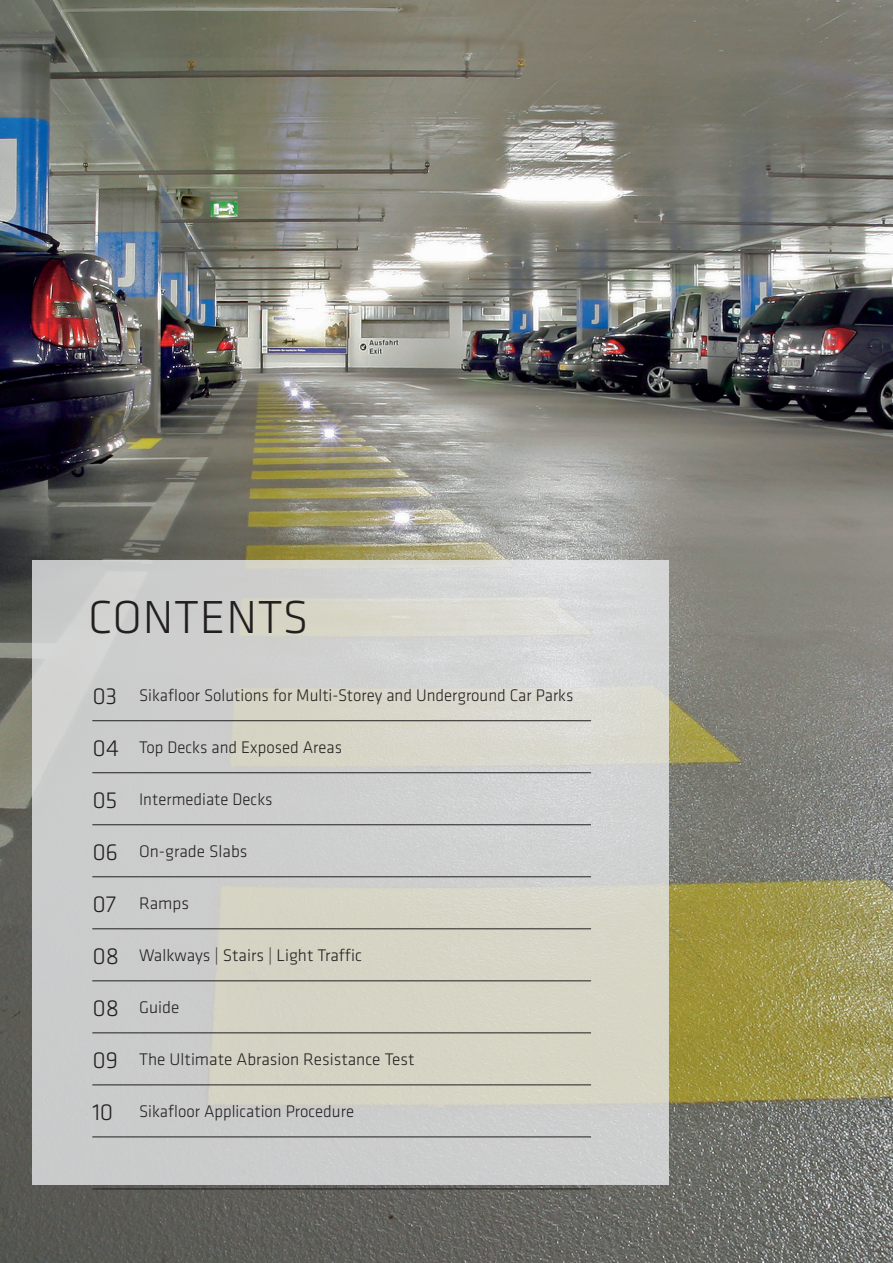
<style>
.page{position:relative;width:893px;height:1263px;background:#fff}
.page>*{position:absolute;margin:0;border:0;box-sizing:border-box;transform-origin:0 0}
.SI_Klavica_HL1{font:300 48px "Klavika";letter-spacing:.015em;color:#231f20}
.SI_Klavica_Numbers_TOC{font:300 24px "Klavika";color:#231f20}
.t1{font:300 17.4px "Klavika";color:#231f20}
</style>
<div class="page">
<img style="left:0;top:0;width:893px;height:1263px">
<div style="left:32px;top:560px;width:637px;height:625px;background:#d1d1cc"></div>
<hr style="left:92px;top:720px;width:30px;height:1px;background:#231f20">
<svg style="left:122px;top:720px;width:17px;height:1px"></svg>
<hr style="left:139px;top:720px;width:452px;height:1px;background:#231f20">
<hr style="left:92px;top:772px;width:30px;height:1px;background:#231f20">
<svg style="left:122px;top:772px;width:17px;height:1px"></svg>
<hr style="left:139px;top:772px;width:452px;height:1px;background:#231f20">
<hr style="left:92px;top:824px;width:30px;height:1px;background:#231f20">
<svg style="left:122px;top:824px;width:17px;height:1px"></svg>
<hr style="left:139px;top:824px;width:452px;height:1px;background:#231f20">
<hr style="left:92px;top:876px;width:30px;height:1px;background:#231f20">
<svg style="left:122px;top:876px;width:17px;height:1px"></svg>
<hr style="left:139px;top:876px;width:452px;height:1px;background:#231f20">
<hr style="left:92px;top:928px;width:30px;height:1px;background:#231f20">
<svg style="left:122px;top:928px;width:17px;height:1px"></svg>
<hr style="left:139px;top:928px;width:452px;height:1px;background:#231f20">
<hr style="left:92px;top:980px;width:30px;height:1px;background:#231f20">
<svg style="left:122px;top:980px;width:17px;height:1px"></svg>
<hr style="left:139px;top:980px;width:452px;height:1px;background:#231f20">
<hr style="left:92px;top:1032px;width:30px;height:1px;background:#231f20">
<svg style="left:122px;top:1032px;width:17px;height:1px"></svg>
<hr style="left:139px;top:1032px;width:452px;height:1px;background:#231f20">
<hr style="left:92px;top:1084px;width:30px;height:1px;background:#231f20">
<svg style="left:122px;top:1084px;width:17px;height:1px"></svg>
<hr style="left:139px;top:1084px;width:452px;height:1px;background:#231f20">
<hr style="left:92px;top:1137px;width:30px;height:1px;background:#231f20">
<svg style="left:122px;top:1137px;width:17px;height:1px"></svg>
<hr style="left:139px;top:1137px;width:452px;height:1px;background:#231f20">
<hr style="left:92px;top:1189px;width:30px;height:1px;background:#231f20">
<svg style="left:122px;top:1189px;width:17px;height:1px"></svg>
<hr style="left:139px;top:1189px;width:452px;height:1px;background:#231f20">
<p class="SI_Klavica_HL1" style="left:88px;top:590px;width:222px">CONTENTS</p>
<p class="SI_Klavica_Numbers_TOC" style="left:92px;top:683px;width:27px">03</p>
<p class="t1" style="left:139px;top:686px;width:436px">Sikafloor Solutions for Multi-Storey and Underground Car Parks</p>
<p class="SI_Klavica_Numbers_TOC" style="left:92px;top:735px;width:28px">04</p>
<p class="t1" style="left:139px;top:738px;width:204px">Top Decks and Exposed Areas</p>
<p class="SI_Klavica_Numbers_TOC" style="left:92px;top:787px;width:27px">05</p>
<p class="t1" style="left:139px;top:790px;width:135px">Intermediate Decks</p>
<p class="SI_Klavica_Numbers_TOC" style="left:92px;top:839px;width:27px">06</p>
<p class="t1" style="left:139px;top:842px;width:110px">On-grade Slabs</p>
<p class="SI_Klavica_Numbers_TOC" style="left:92px;top:891px;width:25px">07</p>
<p class="t1" style="left:139px;top:894px;width:51px">Ramps</p>
<p class="SI_Klavica_Numbers_TOC" style="left:92px;top:943px;width:28px">08</p>
<p class="t1" style="left:139px;top:946px;width:224px">Walkways | Stairs | Light Traffic</p>
<p class="SI_Klavica_Numbers_TOC" style="left:92px;top:995px;width:28px">08</p>
<p class="t1" style="left:139px;top:998px;width:42px">Guide</p>
<p class="SI_Klavica_Numbers_TOC" style="left:92px;top:1047px;width:27px">09</p>
<p class="t1" style="left:139px;top:1050px;width:277px">The Ultimate Abrasion Resistance Test</p>
<p class="SI_Klavica_Numbers_TOC" style="left:92px;top:1099px;width:22px">10</p>
<p class="t1" style="left:139px;top:1102px;width:216px">Sikafloor Application Procedure</p>
</div>
